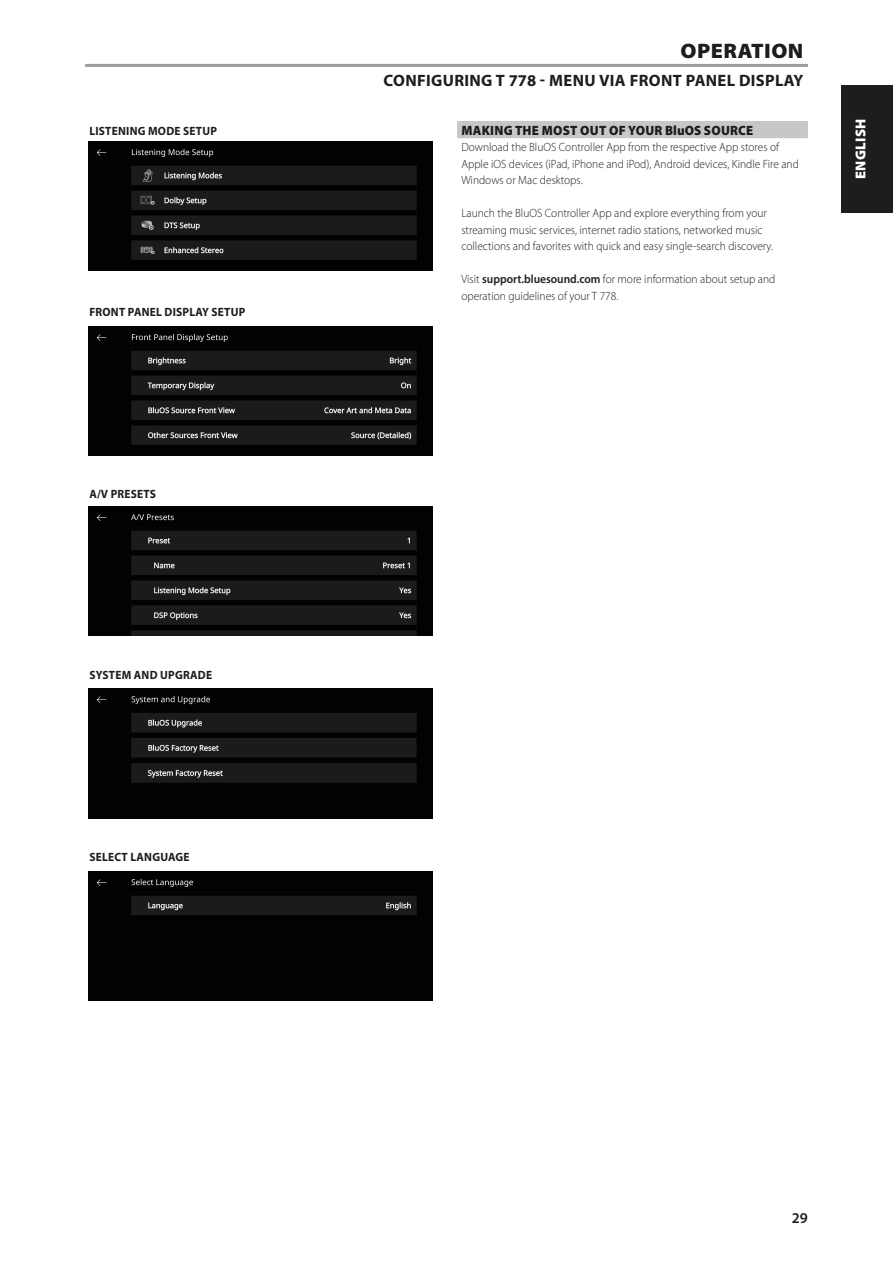
<style>
.page{position:relative;width:893px;height:1263px;background:#fff}
.page>*{position:absolute;margin:0;border:0;box-sizing:border-box;transform-origin:0 0}
.Body_copy_-_header{font:900 21px "Myriad Pro";letter-spacing:.02em;color:#1d1d1b;scale:1.05 1}
.Body_copy_-_header-2{font:700 16.5px "Myriad Pro";letter-spacing:.02em;color:#1d1d1b}
.t1{font:600 15px "Myriad Pro";color:#1d1d1b}
.t2{font:900 14.4px "Myriad Pro";letter-spacing:.02em;color:#fff}
.Body_copy_-_sub-sect{font:900 13.5px "Myriad Pro";letter-spacing:.02em;color:#1d1d1b;scale:.95 1}
.Body_copy_-_normal{font:300 12px/16.5px "Myriad Pro";color:#1d1d1b;scale:.95 1}
.Body_copy_-_sub-sect-2{font:700 12px "Myriad Pro";letter-spacing:.02em;color:#1d1d1b;scale:.95 1}
.s1{font-weight:600}
</style>
<div class="page">
<div style="left:842px;top:85px;width:51px;height:128px;background:#1d1d1b"></div>
<div style="left:457px;top:121px;width:351px;height:17px;background:#c7c7c6"></div>
<hr style="left:85px;top:64px;width:723px;height:3px;background:#9d9d9d">
<img style="left:88px;top:141px;width:345px;height:129px">
<img style="left:88px;top:326px;width:345px;height:129px">
<img style="left:88px;top:506px;width:345px;height:130px">
<img style="left:88px;top:689px;width:345px;height:129px">
<img style="left:88px;top:871px;width:345px;height:129px">
<p class="Body_copy_-_sub-sect-2" style="left:89px;top:123px;width:136px">LISTENING MODE SETUP</p>
<p class="Body_copy_-_sub-sect-2" style="left:89px;top:304px;width:166px">FRONT PANEL DISPLAY SETUP</p>
<p class="Body_copy_-_sub-sect-2" style="left:89px;top:486px;width:72px">A/V PRESETS</p>
<p class="Body_copy_-_sub-sect-2" style="left:89px;top:667px;width:131px">SYSTEM AND UPGRADE</p>
<p class="Body_copy_-_sub-sect-2" style="left:89px;top:849px;width:107px">SELECT LANGUAGE</p>
<p class="Body_copy_-_header" style="left:681px;top:37px;width:118px">OPERATION</p>
<p class="Body_copy_-_header-2" style="left:384px;top:70px;width:421px">CONFIGURING T 778 - MENU VIA FRONT PANEL DISPLAY</p>
<p class="Body_copy_-_sub-sect" style="left:461px;top:121px;width:309px">MAKING THE MOST OUT OF YOUR BluOS SOURCE</p>
<p class="Body_copy_-_normal" style="left:461px;top:139px;width:357px">Download the BluOS Controller App from the respective App stores of<br>Apple iOS devices (iPad, iPhone and iPod), Android devices, Kindle Fire and<br>Windows or Mac desktops.</p>
<p class="Body_copy_-_normal" style="left:461px;top:205px;width:330px">Launch the BluOS Controller App and explore everything from your streaming music services, internet radio stations, networked music collections and favorites with quick and easy single-search discovery.</p>
<p class="Body_copy_-_normal" style="left:461px;top:271px;width:332px">Visit <span class="s1">support.bluesound.com</span> for more information about setup and operation guidelines of your T 778.</p>
<p class="t2" style="left:851px;top:179px;width:62px;rotate:-90deg">ENGLISH</p>
<p class="t1" style="left:792px;top:1208px;width:18px">29</p>
</div>
